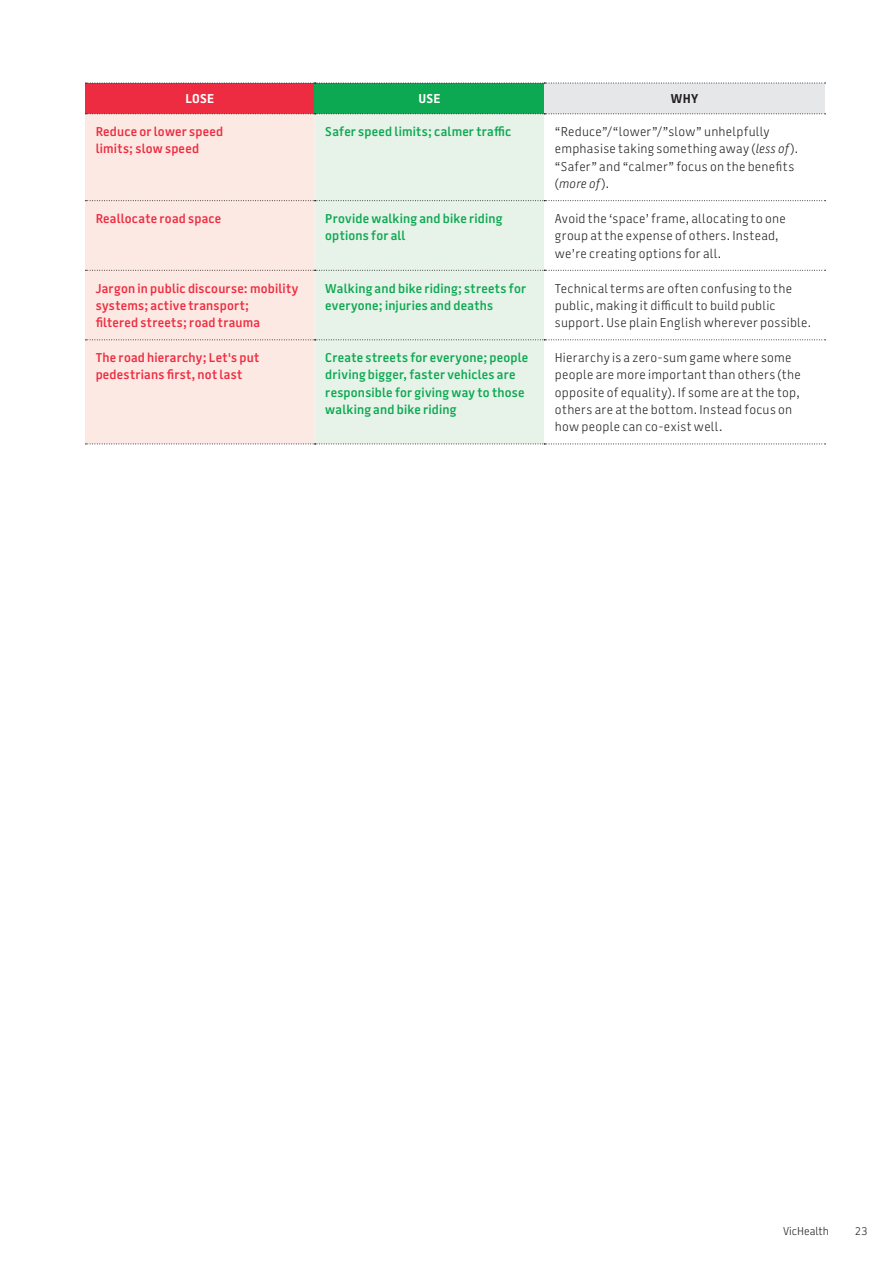
<style>
.page{position:relative;width:893px;height:1263px;background:#fff}
.page>*{position:absolute;margin:0;border:0;box-sizing:border-box;transform-origin:0 0}
.Body{font:300 12.75px/17.2px "Battersea";letter-spacing:.02em;color:#231f20}
.Body-2{font:600 12.75px/17.2px "Battersea";letter-spacing:.015em;color:#0ca852}
.Body-3{font:600 12.75px/17.2px "Battersea";letter-spacing:.02em;color:#ed2c41}
.Body-4{font:700 12.75px "Battersea";letter-spacing:.02em;color:#fff}
.Body-5{font:700 12.75px "Battersea";color:#231f20}
.t1{font:300 11.25px "Battersea";color:#231f20}
.s1{font-style:italic}
</style>
<div class="page">
<div style="left:85px;top:83px;width:230px;height:31px;background:#ed2c41"></div>
<div style="left:315px;top:83px;width:229px;height:31px;background:#0ca852"></div>
<div style="left:544px;top:83px;width:281px;height:31px;background:#e6e7e9"></div>
<div style="left:85px;top:114px;width:230px;height:330px;background:#fde9e3"></div>
<div style="left:315px;top:114px;width:229px;height:330px;background:#e7f3e8"></div>
<svg style="left:544px;top:114px;width:281px;height:330px"></svg>
<svg style="left:85px;top:113px;width:741px;height:1px"></svg>
<svg style="left:85px;top:200px;width:741px;height:1px"></svg>
<svg style="left:85px;top:270px;width:741px;height:1px"></svg>
<svg style="left:85px;top:339px;width:741px;height:1px"></svg>
<svg style="left:85px;top:444px;width:741px;height:1px"></svg>
<svg style="left:85px;top:83px;width:741px;height:1px"></svg>
<p class="Body-4" style="left:185px;top:90px;width:30px">LOSE</p>
<p class="Body-4" style="left:418px;top:90px;width:24px">USE</p>
<p class="Body-5" style="left:671px;top:90px;width:29px">WHY</p>
<p class="Body-3" style="left:96px;top:123px;width:129px">Reduce or lower speed limits; slow speed</p>
<p class="Body-2" style="left:325px;top:123px;width:188px">Safer speed limits; calmer traffic</p>
<p class="Body" style="left:555px;top:123px;width:245px">“Reduce”/“lower”/”slow” unhelpfully emphasise taking something away (<span class="s1">less of</span>). “Safer” and “calmer” focus on the benefits (<span class="s1">more of</span>).</p>
<p class="Body-3" style="left:96px;top:210px;width:127px">Reallocate road space</p>
<p class="Body-2" style="left:325px;top:210px;width:179px">Provide walking and bike riding options for all</p>
<p class="Body" style="left:555px;top:210px;width:232px">Avoid the ‘space’ frame, allocating to one group at the expense of others. Instead, we’re creating options for all.</p>
<p class="Body-3" style="left:96px;top:280px;width:204px">Jargon in public discourse: mobility systems; active transport;<br>filtered streets; road trauma</p>
<p class="Body-2" style="left:325px;top:280px;width:202px">Walking and bike riding; streets for everyone; injuries and deaths</p>
<p class="Body" style="left:555px;top:280px;width:258px">Technical terms are often confusing to the public, making it difficult to build public support. Use plain English wherever possible.</p>
<p class="Body-3" style="left:96px;top:349px;width:165px">The road hierarchy; Let's put pedestrians first, not last</p>
<p class="Body-2" style="left:325px;top:349px;width:205px">Create streets for everyone; people driving bigger, faster vehicles are responsible for giving way to those walking and bike riding</p>
<p class="Body" style="left:555px;top:349px;width:247px">Hierarchy is a zero-sum game where some people are more important than others (the opposite of equality). If some are at the top, others are at the bottom. Instead focus on how people can co-exist well.</p>
<p class="t1" style="left:783px;top:1224px;width:48px">VicHealth</p>
<p class="t1" style="left:855px;top:1224px;width:14px">23</p>
</div>
